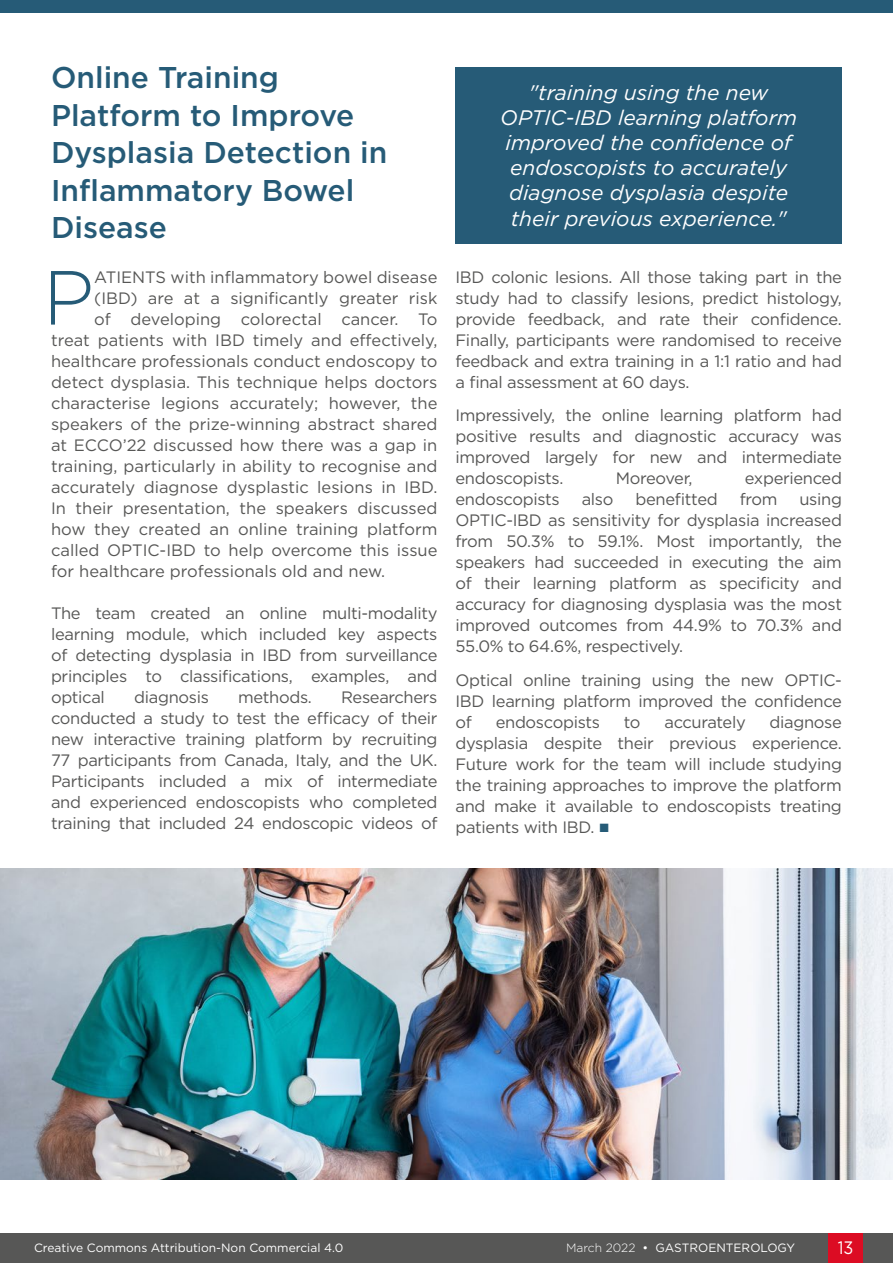
<style>
.page{position:relative;width:893px;height:1263px;background:#fff}
.page>*{position:absolute;margin:0;border:0;box-sizing:border-box;transform-origin:0 0}
.Drop_Cap{font:300 76.5px "Gotham";color:#265b77}
.Story_Title_Heading{font:500 30px/37.5px "Gotham";color:#265b77}
.Body_Text_Quote{font:italic 21px/25.2px "Gotham";color:#fff;text-align:center}
.t1{font:18px "Gotham";color:#fff;scale:.9 1}
.Body_Text__Justifica{font:16.5px/21px "Gotham";letter-spacing:-.02em;color:#575756;text-align:justify}
.Drop_Cap-2{font:16.5px "Gotham";color:#575756}
.t2{font:12px "Gotham";color:#fff}
.s1{font-family:"Arial";font-size:18px;color:#265b77}
.s2{font-weight:300}
</style>
<div class="page">
<div style="left:0;top:1233px;width:893px;height:30px;background:#575756"></div>
<div style="left:829px;top:1233px;width:34px;height:30px;background:#dc0c23"></div>
<img style="left:0;top:868px;width:893px;height:311px">
<div style="left:455px;top:67px;width:387px;height:177px;background:#265b77"></div>
<div style="left:0;top:0;width:893px;height:13px;background:#265b77"></div>
<p class="Story_Title_Heading" style="left:51px;top:59px;width:338px">Online Training<br>Platform to Improve<br>Dysplasia Detection in<br>Inflammatory Bowel<br>Disease</p>
<p class="Drop_Cap" style="left:43px;top:249px;width:53px">P</p>
<p class="Drop_Cap-2" style="left:94px;top:266px;width:345px">ATIENTS with inflammatory bowel disease</p>
<p class="Drop_Cap-2" style="left:94px;top:287px;width:345px">(IBD) are at a significantly greater risk</p>
<p class="Drop_Cap-2" style="left:94px;top:308px;width:345px">of developing colorectal cancer. To</p>
<p class="Drop_Cap-2" style="left:51px;top:329px;width:388px">treat patients with IBD timely and effectively,</p>
<p class="Drop_Cap-2" style="left:51px;top:350px;width:388px">healthcare professionals conduct endoscopy to</p>
<p class="Drop_Cap-2" style="left:51px;top:371px;width:388px">detect dysplasia. This technique helps doctors</p>
<p class="Drop_Cap-2" style="left:51px;top:392px;width:388px">characterise legions accurately; however, the</p>
<p class="Drop_Cap-2" style="left:51px;top:413px;width:388px">speakers of the prize-winning abstract shared</p>
<p class="Drop_Cap-2" style="left:51px;top:434px;width:388px">at ECCO’22 discussed how there was a gap in</p>
<p class="Drop_Cap-2" style="left:51px;top:455px;width:388px">training, particularly in ability to recognise and</p>
<p class="Drop_Cap-2" style="left:51px;top:476px;width:388px">accurately diagnose dysplastic lesions in IBD.</p>
<p class="Drop_Cap-2" style="left:51px;top:497px;width:388px">In their presentation, the speakers discussed</p>
<p class="Drop_Cap-2" style="left:51px;top:518px;width:388px">how they created an online training platform</p>
<p class="Drop_Cap-2" style="left:51px;top:539px;width:388px">called OPTIC-IBD to help overcome this issue</p>
<p class="Drop_Cap-2" style="left:51px;top:560px;width:336px">for healthcare professionals old and new.</p>
<p class="Body_Text__Justifica" style="left:51px;top:602px;width:388px">The team created an online multi-modality learning module, which included key aspects of detecting dysplasia in IBD from surveillance principles to classifications, examples, and optical</p>
<p class="Body_Text__Justifica" style="left:51px;top:686px;width:388px;text-indent:290px">Researchers conducted a study to test the efficacy of their new interactive training platform by recruiting 77 participants from Canada, Italy, and the UK.<br>Participants included a mix of intermediate and experienced endoscopists who completed training that included 24 endoscopic videos of</p>
<p class="Body_Text__Justifica" style="left:134px;top:686px;width:76px">diagnosis</p>
<p class="Body_Text__Justifica" style="left:238px;top:686px;width:75px">methods.</p>
<p class="Body_Text_Quote" style="left:500px;top:79px;width:298px">"training using the new<br>OPTIC-IBD learning platform improved the confidence of endoscopists to accurately diagnose dysplasia despite their previous experience."</p>
<p class="Body_Text__Justifica" style="left:455px;top:266px;width:388px">IBD colonic lesions. All those taking part in the study had to classify lesions, predict histology, provide feedback, and rate their confidence.<br>Finally, participants were randomised to receive feedback and extra training in a 1:1 ratio and had a final assessment at 60 days.</p>
<p class="Body_Text__Justifica" style="left:455px;top:405px;width:388px">Impressively, the online learning platform had positive results and diagnostic accuracy was improved largely for new and intermediate endoscopists.</p>
<p class="Body_Text__Justifica" style="left:616px;top:468px;width:78px">Moreover,</p>
<p class="Body_Text__Justifica" style="left:745px;top:468px;width:99px">experienced</p>
<p class="Body_Text__Justifica" style="left:455px;top:489px;width:106px">endoscopists</p>
<p class="Body_Text__Justifica" style="left:582px;top:489px;width:33px">also</p>
<p class="Body_Text__Justifica" style="left:635px;top:489px;width:84px">benefitted</p>
<p class="Body_Text__Justifica" style="left:740px;top:489px;width:39px">from</p>
<p class="Body_Text__Justifica" style="left:455px;top:489px;width:388px;text-indent:344px">using OPTIC-IBD as sensitivity for dysplasia increased from 50.3% to 59.1%. Most importantly, the speakers had succeeded in executing the aim of their learning platform as specificity and accuracy for diagnosing dysplasia was the most improved outcomes from 44.9% to 70.3% and 55.0% to 64.6%, respectively.</p>
<p class="Body_Text__Justifica" style="left:455px;top:669px;width:388px">Optical online training using the new OPTIC-IBD learning platform improved the confidence of</p>
<p class="Body_Text__Justifica" style="left:455px;top:711px;width:388px;text-indent:314px">diagnose dysplasia despite their previous experience.<br>Future work for the team will include studying the training approaches to improve the platform and make it available to endoscopists treating patients with IBD. <span class="s1">■</span></p>
<p class="Body_Text__Justifica" style="left:496px;top:711px;width:106px">endoscopists</p>
<p class="Body_Text__Justifica" style="left:624px;top:711px;width:18px">to</p>
<p class="Body_Text__Justifica" style="left:664px;top:711px;width:83px">accurately</p>
<p class="t2" style="left:34px;top:1240px;width:311px">Creative Commons Attribution-Non Commercial 4.0</p>
<p class="t2" style="left:566px;top:1240px;width:231px"><span class="s2">March 2022</span> • GASTROENTEROLOGY</p>
<p class="t1" style="left:838px;top:1236px;width:19px">13</p>
</div>
